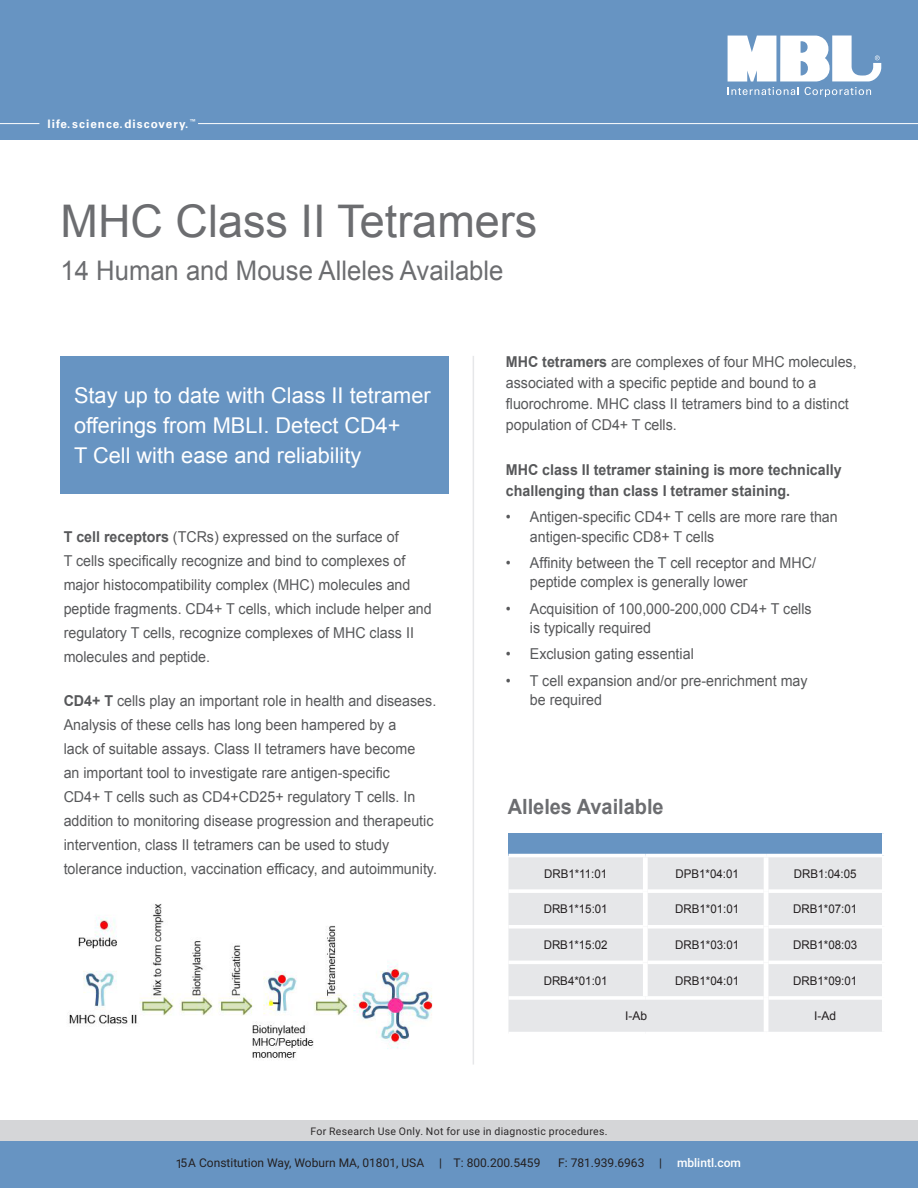
<style>
.page{position:relative;width:918px;height:1188px;background:#fff}
.page>*{position:absolute;margin:0;border:0;box-sizing:border-box;transform-origin:0 0}
.t1{font:45px "Arial";color:#6c6d70}
.t2{font:27px "Arial";color:#6c6d70;scale:.95 1}
.t3{font:21.75px/30px "Arial";color:#fff}
.t4{font:700 21px "Arial";color:#6c6d70;scale:.95 1}
.t5{font:15px/24px "Arial";color:#57585a;scale:.95 1}
.t6{font:700 15px/21px "Arial";color:#57585a;scale:.95 1}
.t7{font:12px "Arial";color:#231f20;scale:.96 1}
.t8{font:12px "Roboto";color:#231f20}
.t9{font:12px "Arial";color:#231f20}
.t10{font:700 11.7px "Univers LT Std";letter-spacing:.09em;color:#fff}
.t11{font:10.5px "Roboto";letter-spacing:.03em;color:#2b292a}
.s1{font-weight:700}
.s2{font-weight:500;color:#fff}
</style>
<div class="page">
<div style="left:0;top:0;width:918px;height:140px;background:#6794c2"></div>
<div style="left:0;top:1141px;width:918px;height:47px;background:#6794c2"></div>
<div style="left:0;top:1120px;width:918px;height:21px;background:#d1d2d4"></div>
<hr style="left:198px;top:123px;width:720px;height:1px;background:#fff">
<svg style="left:728px;top:36px;width:153px;height:61px"></svg>
<hr style="left:0;top:123px;width:39px;height:1px;background:#fff">
<img style="left:69px;top:904px;width:364px;height:155px">
<div style="left:61px;top:356px;width:388px;height:138px;background:#6794c2"></div>
<hr style="left:473px;top:356px;width:1px;height:709px;background:#e6e7e9">
<div style="left:508px;top:833px;width:376px;height:23px;background:#6794c2"></div>
<div style="left:508px;top:857px;width:374px;height:175px;background:#e6e7e9"></div>
<hr style="left:508px;top:889px;width:135px;height:4px;background:#fff">
<hr style="left:648px;top:889px;width:116px;height:4px;background:#fff">
<hr style="left:768px;top:889px;width:114px;height:4px;background:#fff">
<hr style="left:508px;top:925px;width:135px;height:4px;background:#fff">
<hr style="left:648px;top:925px;width:116px;height:4px;background:#fff">
<hr style="left:768px;top:925px;width:114px;height:4px;background:#fff">
<hr style="left:508px;top:961px;width:135px;height:3px;background:#fff">
<hr style="left:648px;top:961px;width:116px;height:3px;background:#fff">
<hr style="left:768px;top:961px;width:114px;height:3px;background:#fff">
<hr style="left:508px;top:996px;width:137px;height:4px;background:#fff">
<hr style="left:645px;top:996px;width:119px;height:4px;background:#fff">
<hr style="left:768px;top:996px;width:114px;height:4px;background:#fff">
<div style="left:882px;top:833px;width:5px;height:23px;background:#fff"></div>
<hr style="left:508px;top:854px;width:137px;height:3px;background:#fff">
<hr style="left:645px;top:854px;width:121px;height:3px;background:#fff">
<hr style="left:766px;top:854px;width:116px;height:3px;background:#fff">
<div style="left:643px;top:857px;width:5px;height:34px;background:#fff"></div>
<hr style="left:764px;top:857px;width:4px;height:34px;background:#fff">
<div style="left:643px;top:891px;width:5px;height:36px;background:#fff"></div>
<hr style="left:764px;top:891px;width:4px;height:36px;background:#fff">
<div style="left:643px;top:927px;width:5px;height:35px;background:#fff"></div>
<hr style="left:764px;top:927px;width:4px;height:35px;background:#fff">
<div style="left:643px;top:962px;width:5px;height:34px;background:#fff"></div>
<hr style="left:764px;top:962px;width:4px;height:36px;background:#fff">
<hr style="left:764px;top:998px;width:4px;height:34px;background:#fff">
<p class="t10" style="left:48px;top:117px;width:150px">life.science.discovery.<sup>™</sup></p>
<p class="t1" style="left:61px;top:192px;width:478px">MHC Class II Tetramers</p>
<p class="t2" style="left:61px;top:253px;width:468px">14 Human and Mouse Alleles Available</p>
<p class="t3" style="left:74px;top:380px;width:358px">Stay up to date with Class II tetramer offerings from MBLI. Detect CD4+<br>T Cell with ease and reliability</p>
<p class="t5" style="left:64px;top:525px;width:389px"><span class="s1">T cell receptors</span> (TCRs) expressed on the surface of<br>T cells specifically recognize and bind to complexes of major histocompatibility complex (MHC) molecules and peptide fragments. CD4+ T cells, which include helper and regulatory T cells, recognize complexes of MHC class II molecules and peptide.</p>
<p class="t5" style="left:64px;top:689px;width:394px"><span class="s1">CD4+ T</span> cells play an important role in health and diseases.<br>Analysis of these cells has long been hampered by a<br>lack of suitable assays. Class II tetramers have become<br>an important tool to investigate rare antigen-specific<br>CD4+ T cells such as CD4+CD25+ regulatory T cells. In addition to monitoring disease progression and therapeutic intervention, class II tetramers can be used to study tolerance induction, vaccination efficacy, and autoimmunity.</p>
<p class="t5" style="left:506px;top:351px;width:371px;line-height:21px"><span class="s1">MHC tetramers</span> are complexes of four MHC molecules, associated with a specific peptide and bound to a fluorochrome. MHC class II tetramers bind to a distinct population of CD4+ T cells.</p>
<p class="t6" style="left:506px;top:460px;width:355px">MHC class II tetramer staining is more technically challenging than class I tetramer staining.</p>
<p class="t5" style="left:530px;top:507px;width:326px;line-height:19.5px;text-indent:-24px">• Antigen-specific CD4+ T cells are more rare than antigen-specific CD8+ T cells</p>
<p class="t5" style="left:530px;top:553px;width:303px;line-height:19.5px;text-indent:-24px">• Affinity between the T cell receptor and MHC/ peptide complex is generally lower</p>
<p class="t5" style="left:530px;top:599px;width:298px;line-height:19.5px;text-indent:-24px">• Acquisition of 100,000-200,000 CD4+ T cells is typically required</p>
<p class="t5" style="left:506px;top:642px;width:199px">• Exclusion gating essential</p>
<p class="t5" style="left:530px;top:671px;width:294px;line-height:19.5px;text-indent:-24px">• T cell expansion and/or pre-enrichment may be required</p>
<p class="t4" style="left:508px;top:793px;width:166px">Alleles Available</p>
<p class="t7" style="left:544px;top:866px;width:67px">DRB1*11:01</p>
<p class="t7" style="left:675px;top:866px;width:68px">DPB1*04:01</p>
<p class="t7" style="left:794px;top:866px;width:67px">DRB1:04:05</p>
<p class="t7" style="left:544px;top:901px;width:68px">DRB1*15:01</p>
<p class="t7" style="left:675px;top:901px;width:68px">DRB1*01:01</p>
<p class="t7" style="left:793px;top:901px;width:68px">DRB1*07:01</p>
<p class="t7" style="left:544px;top:937px;width:68px">DRB1*15:02</p>
<p class="t7" style="left:675px;top:937px;width:68px">DRB1*03:01</p>
<p class="t7" style="left:793px;top:937px;width:68px">DRB1*08:03</p>
<p class="t7" style="left:544px;top:972px;width:68px">DRB4*01:01</p>
<p class="t7" style="left:675px;top:972px;width:68px">DRB1*04:01</p>
<p class="t7" style="left:793px;top:972px;width:68px">DRB1*09:01</p>
<p class="t9" style="left:625px;top:1008px;width:24px">I-Ab</p>
<p class="t9" style="left:814px;top:1008px;width:24px">I-Ad</p>
<p class="t11" style="left:310px;top:1124px;width:299px">For Research Use Only. Not for use in diagnostic procedures.</p>
<p class="t8" style="left:176px;top:1155px;width:366px">15A Constitution Way, Woburn MA, 01801, USA | T: 800.200.5459</p>
<p class="t8" style="left:558px;top:1155px;width:184px">F: 781.939.6963 | <span class="s2">mblintl.com</span></p>
</div>
